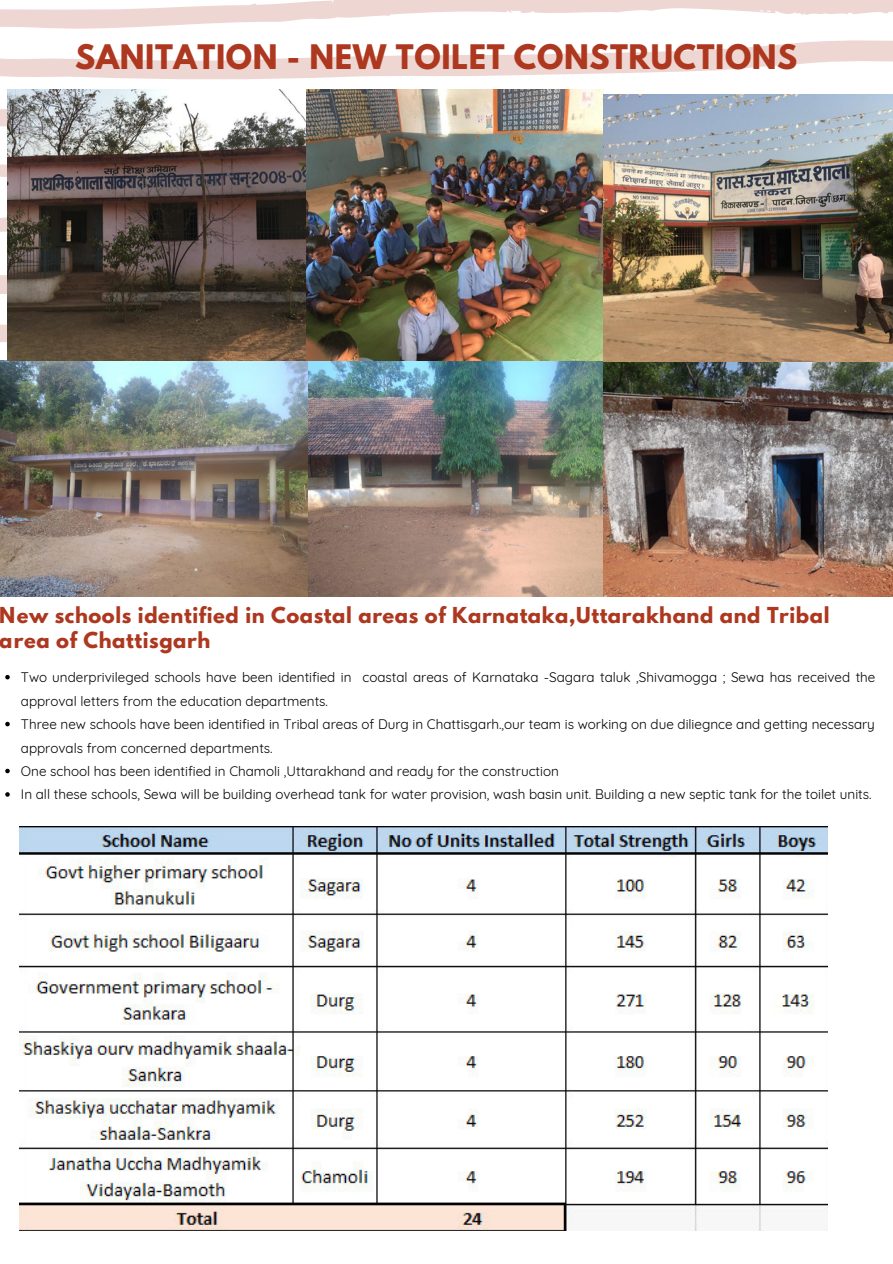
<style>
.page{position:relative;width:893px;height:1264px;background:#fff}
.page>*{position:absolute;margin:0;border:0;box-sizing:border-box;transform-origin:0 0}
.t1{font:700 30px "League Spartan";letter-spacing:.02em;color:#ad381f}
.t2{font:700 19.5px/24.8px "League Spartan";letter-spacing:.03em;color:#ad381f}
.t3{font:13.5px/23.4px "Quicksand";color:#000}
</style>
<div class="page">
<svg style="left:0;top:0;width:892px;height:29px"></svg>
<svg style="left:0;top:40px;width:892px;height:40px"></svg>
<img style="left:307px;top:360px;width:585px;height:236px">
<img style="left:0;top:360px;width:307px;height:236px">
<img style="left:7px;top:89px;width:300px;height:271px">
<img style="left:19px;top:826px;width:808px;height:404px">
<img style="left:307px;top:89px;width:296px;height:271px">
<img style="left:603px;top:95px;width:289px;height:266px">
<svg style="left:5px;top:675px;width:5px;height:4px"></svg>
<svg style="left:5px;top:721px;width:5px;height:5px"></svg>
<svg style="left:5px;top:768px;width:5px;height:5px"></svg>
<svg style="left:5px;top:792px;width:5px;height:4px"></svg>
<h1 class="t1" style="left:75px;top:42px;width:723px">SANITATION - NEW TOILET CONSTRUCTIONS</h1>
<h2 class="t2" style="left:0;top:605px;width:831px">New schools identified in Coastal areas of Karnataka,Uttarakhand and Tribal area of Chattisgarh</h2>
<p class="t3" style="left:21px;top:665px;width:855px">Two underprivileged schools have been identified in coastal areas of Karnataka -Sagara taluk ,Shivamogga ; Sewa has received the approval letters from the education departments.<br>Three new schools have been identified in Tribal areas of Durg in Chattisgarh.,our team is working on due diliegnce and getting necessary approvals from concerned departments.<br>One school has been identified in Chamoli ,Uttarakhand and ready for the construction<br>In all these schools, Sewa will be building overhead tank for water provision, wash basin unit. Building a new septic tank for the toilet units.</p>
</div>
